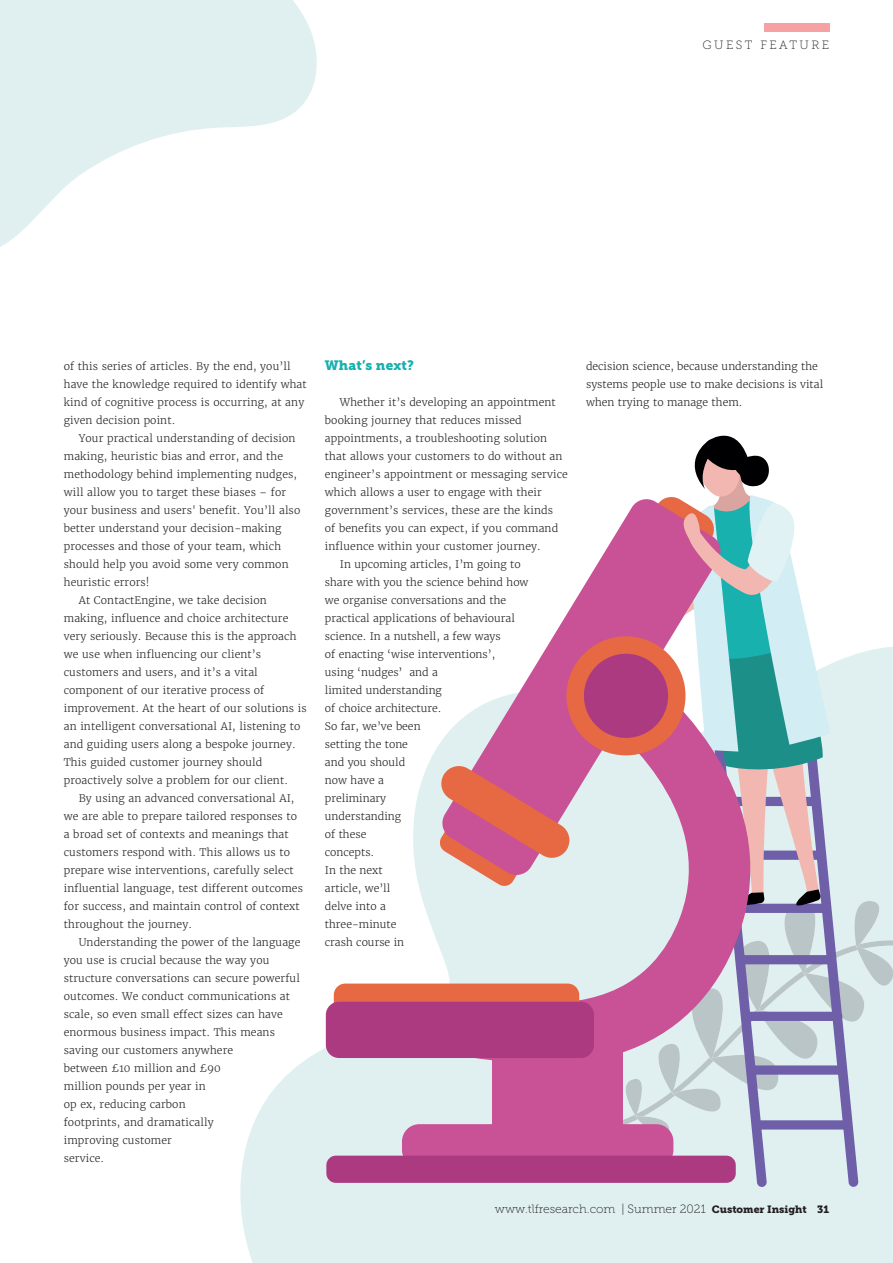
<style>
.page{position:relative;width:893px;height:1263px;background:#fff}
.page>*{position:absolute;margin:0;border:0;box-sizing:border-box;transform-origin:0 0}
.t1{font:13.5px "Museo Slab 900";letter-spacing:.01em;color:#16b0ad}
.t2{font:12px "Museo Slab 100";color:#231f20}
.t3{font:12px "Museo Slab 100";letter-spacing:.2em;color:#231f20}
.t4{font:300 10.5px/18px "Merriweather";letter-spacing:.01em;color:#231f20}
.s1{font-family:"Museo Slab 900";font-size:10.5px}
</style>
<div class="page">
<svg style="left:0;top:0;width:317px;height:247px;fill:#e0f0f0"></svg>
<svg style="left:240px;top:800px;width:653px;height:463px;fill:#e0f0f0"></svg>
<svg style="left:417px;top:744px;width:201px;height:320px;background:#e1e8ec"></svg>
<div style="left:492px;top:1047px;width:130px;height:85px;background:#c95195"></div>
<div style="left:402px;top:1124px;width:271px;height:43px;background:#c95195;border-radius:17px"></div>
<svg style="left:440px;top:530px;width:178px;height:347px"></svg>
<svg style="left:438px;top:763px;width:134px;height:124px;background:#d97e8c"></svg>
<div style="left:326px;top:1155px;width:410px;height:28px;background:#ac3a81;border-radius:9px"></div>
<div style="left:566px;top:636px;width:119px;height:119px;background:#e76943;border-radius:50%"></div>
<div style="left:584px;top:654px;width:84px;height:84px;background:#ac3a81;border-radius:50%"></div>
<div style="left:334px;top:983px;width:245px;height:39px;background:#e76943;border-radius:11px"></div>
<div style="left:326px;top:1002px;width:268px;height:56px;background:#ac3a81;border-radius:13px"></div>
<svg style="left:618px;top:435px;width:275px;height:752px"></svg>
<div style="left:764px;top:23px;width:65px;height:9px;background:#f6a2a5"></div>
<p class="t3" style="left:703px;top:39px;width:128px">GUEST FEATURE</p>
<p class="t4" style="left:64px;top:357px;width:245px">of this series of articles. By the end, you’ll have the knowledge required to identify what kind of cognitive process is occurring, at any given decision point.</p>
<p class="t4" style="left:79px;top:429px;width:218px">Your practical understanding of decision</p>
<p class="t4" style="left:64px;top:447px;width:221px">making, heuristic bias and error, and the</p>
<p class="t4" style="left:64px;top:465px;width:235px">methodology behind implementing nudges,</p>
<p class="t4" style="left:64px;top:483px;width:224px">will allow you to target these biases – for</p>
<p class="t4" style="left:64px;top:501px;width:238px">your business and users' benefit. You’ll also</p>
<p class="t4" style="left:64px;top:519px;width:219px">better understand your decision-making</p>
<p class="t4" style="left:64px;top:537px;width:219px">processes and those of your team, which</p>
<p class="t4" style="left:64px;top:555px;width:226px">should help you avoid some very common</p>
<p class="t4" style="left:64px;top:573px;width:87px">heuristic errors!</p>
<p class="t4" style="left:79px;top:591px;width:190px">At ContactEngine, we take decision</p>
<p class="t4" style="left:64px;top:609px;width:226px">making, influence and choice architecture</p>
<p class="t4" style="left:64px;top:627px;width:234px">very seriously. Because this is the approach</p>
<p class="t4" style="left:64px;top:645px;width:199px">we use when influencing our client’s</p>
<p class="t4" style="left:64px;top:663px;width:196px">customers and users, and it’s a vital</p>
<p class="t4" style="left:64px;top:681px;width:202px">component of our iterative process of</p>
<p class="t4" style="left:64px;top:699px;width:244px">improvement. At the heart of our solutions is</p>
<p class="t4" style="left:64px;top:717px;width:238px">an intelligent conversational AI, listening to</p>
<p class="t4" style="left:64px;top:735px;width:234px">and guiding users along a bespoke journey.</p>
<p class="t4" style="left:64px;top:753px;width:200px">This guided customer journey should</p>
<p class="t4" style="left:64px;top:771px;width:226px">proactively solve a problem for our client.</p>
<p class="t4" style="left:79px;top:789px;width:217px">By using an advanced conversational AI,</p>
<p class="t4" style="left:64px;top:807px;width:235px">we are able to prepare tailored responses to</p>
<p class="t4" style="left:64px;top:825px;width:227px">a broad set of contexts and meanings that</p>
<p class="t4" style="left:64px;top:843px;width:228px">customers respond with. This allows us to</p>
<p class="t4" style="left:64px;top:861px;width:231px">prepare wise interventions, carefully select</p>
<p class="t4" style="left:64px;top:879px;width:241px">influential language, test different outcomes</p>
<p class="t4" style="left:64px;top:897px;width:238px">for success, and maintain control of context</p>
<p class="t4" style="left:64px;top:915px;width:130px">throughout the journey.</p>
<p class="t4" style="left:79px;top:933px;width:223px">Understanding the power of the language</p>
<p class="t4" style="left:64px;top:951px;width:207px">you use is crucial because the way you</p>
<p class="t4" style="left:64px;top:969px;width:238px">structure conversations can secure powerful</p>
<p class="t4" style="left:64px;top:987px;width:228px">outcomes. We conduct communications at</p>
<p class="t4" style="left:64px;top:1005px;width:221px">scale, so even small effect sizes can have</p>
<p class="t4" style="left:64px;top:1023px;width:213px">enormous business impact. This means</p>
<p class="t4" style="left:64px;top:1041px;width:171px">saving our customers anywhere</p>
<p class="t4" style="left:64px;top:1059px;width:159px">between £10 million and £90</p>
<p class="t4" style="left:64px;top:1077px;width:143px">million pounds per year in</p>
<p class="t4" style="left:64px;top:1095px;width:123px">op ex, reducing carbon</p>
<p class="t4" style="left:64px;top:1113px;width:151px">footprints, and dramatically</p>
<p class="t4" style="left:64px;top:1131px;width:110px">improving customer</p>
<p class="t4" style="left:64px;top:1149px;width:42px">service.</p>
<p class="t1" style="left:325px;top:357px;width:90px">What’s next?</p>
<p class="t4" style="left:340px;top:393px;width:217px">Whether it’s developing an appointment</p>
<p class="t4" style="left:325px;top:411px;width:198px">booking journey that reduces missed</p>
<p class="t4" style="left:325px;top:429px;width:224px">appointments, a troubleshooting solution</p>
<p class="t4" style="left:325px;top:447px;width:239px">that allows your customers to do without an</p>
<p class="t4" style="left:325px;top:465px;width:244px">engineer’s appointment or messaging service</p>
<p class="t4" style="left:325px;top:483px;width:218px">which allows a user to engage with their</p>
<p class="t4" style="left:325px;top:501px;width:230px">government’s services, these are the kinds</p>
<p class="t4" style="left:325px;top:519px;width:235px">of benefits you can expect, if you command</p>
<p class="t4" style="left:325px;top:537px;width:217px">influence within your customer journey.</p>
<p class="t4" style="left:340px;top:555px;width:182px">In upcoming articles, I’m going to</p>
<p class="t4" style="left:325px;top:573px;width:205px">share with you the science behind how</p>
<p class="t4" style="left:325px;top:591px;width:183px">we organise conversations and the</p>
<p class="t4" style="left:325px;top:609px;width:192px">practical applications of behavioural</p>
<p class="t4" style="left:325px;top:627px;width:177px">science. In a nutshell, a few ways</p>
<p class="t4" style="left:325px;top:645px;width:172px">of enacting ‘wise interventions’,</p>
<p class="t4" style="left:325px;top:663px;width:115px">using ‘nudges’ and a</p>
<p class="t4" style="left:325px;top:681px;width:119px">limited understanding</p>
<p class="t4" style="left:325px;top:699px;width:118px">of choice architecture.</p>
<p class="t4" style="left:325px;top:717px;width:97px">So far, we’ve been</p>
<p class="t4" style="left:325px;top:735px;width:85px">setting the tone</p>
<p class="t4" style="left:325px;top:753px;width:82px">and you should</p>
<p class="t4" style="left:325px;top:771px;width:61px">now have a</p>
<p class="t4" style="left:325px;top:789px;width:63px">preliminary</p>
<p class="t4" style="left:325px;top:807px;width:78px">understanding</p>
<p class="t4" style="left:325px;top:825px;width:43px">of these</p>
<p class="t4" style="left:325px;top:843px;width:51px">concepts.</p>
<p class="t4" style="left:325px;top:861px;width:59px">In the next</p>
<p class="t4" style="left:325px;top:879px;width:67px">article, we’ll</p>
<p class="t4" style="left:325px;top:897px;width:63px">delve into a</p>
<p class="t4" style="left:325px;top:915px;width:73px">three-minute</p>
<p class="t4" style="left:325px;top:933px;width:81px">crash course in</p>
<p class="t4" style="left:586px;top:357px;width:239px">decision science, because understanding the systems people use to make decisions is vital when trying to manage them.</p>
<p class="t2" style="left:495px;top:1203px;width:336px">www.tlfresearch.com | Summer 2021 <span class="s1">Customer Insight 31</span></p>
</div>
